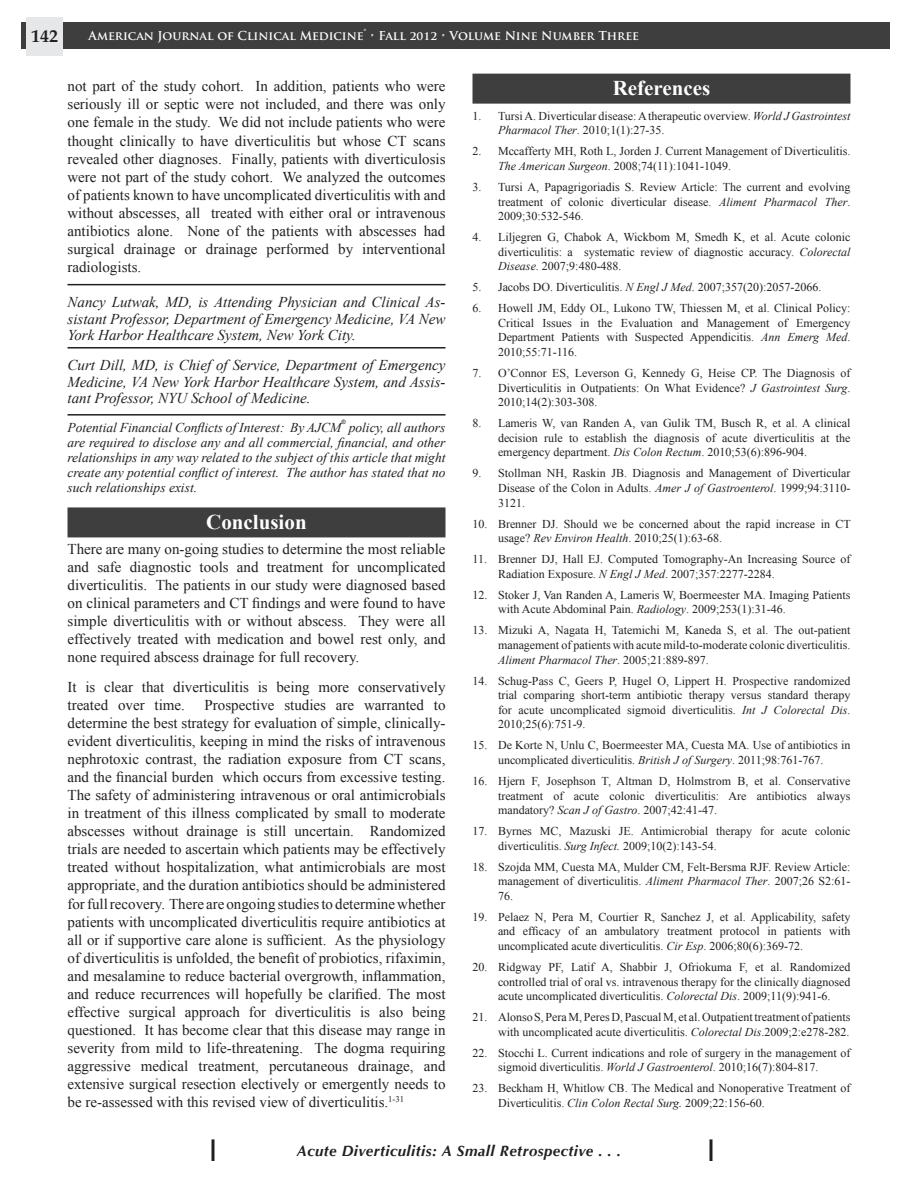
<style>
.page{position:relative;width:918px;height:1188px;background:#fff}
.page>*{position:absolute;margin:0;border:0;box-sizing:border-box;transform-origin:0 0}
.Rev_Sub_Head{font:700 21px "Times New Roman";color:#fff}
.t1{font:700 18px "Palatino";color:#231f20}
.Body_Text{font:15px/18px "Times New Roman";color:#231f20;text-align:justify}
.AUTHOR_BLURB{font:italic 15px/16.5px "Times New Roman";color:#231f20;text-align:justify}
.t2{font:italic 700 15px "Optima";letter-spacing:.03em;color:#231f20}
.Conflict_Statement{font:italic 13.5px/15px "Times New Roman";color:#231f20;text-align:justify}
.t3{font:12px/14.5px "Times New Roman";color:#231f20;text-align:justify}
.t4{font:700 12px "Trajan Pro";color:#fff}
.Conflict_Statement-2{font:6px "Arial";color:#231f20}
.s1{font-style:italic}
</style>
<div class="page">
<div style="left:21px;top:22px;width:869px;height:27px;background:#3e3e3f"></div>
<div style="left:26px;top:17px;width:37px;height:39px;background:#e6e7e9"></div>
<hr style="left:212px;top:1139px;width:2px;height:22px;background:#231f20">
<hr style="left:710px;top:1139px;width:2px;height:22px;background:#231f20">
<hr style="left:68px;top:284px;width:378px;height:1px;background:#231f20">
<hr style="left:68px;top:347px;width:378px;height:2px;background:#231f20">
<hr style="left:68px;top:414px;width:378px;height:2px;background:#231f20">
<div style="left:68px;top:507px;width:378px;height:30px;background:#3e3e3f"></div>
<div style="left:473px;top:74px;width:378px;height:30px;background:#3e3e3f"></div>
<h2 class="t1" style="left:31px;top:21px;width:28px">142</h2>
<p class="t4" style="left:89px;top:28px;width:552px">American Journal of Clinical Medicine® • Fall 2012 • Volume Nine Number Three</p>
<p class="Body_Text" style="left:68px;top:77px;width:380px">not part of the study cohort. In addition, patients who were seriously ill or septic were not included, and there was only one female in the study. We did not include patients who were thought clinically to have diverticulitis but whose CT scans revealed other diagnoses. Finally, patients with diverticulosis were not part of the study cohort. We analyzed the outcomes of patients known to have uncomplicated diverticulitis with and without abscesses, all treated with either oral or intravenous antibiotics alone. None of the patients with abscesses had surgical drainage or drainage performed by interventional radiologists.</p>
<p class="AUTHOR_BLURB" style="left:68px;top:293px;width:380px">Nancy Lutwak, MD, is Attending Physician and Clinical As&shy;sistant Professor, Department of Emergency Medicine, VA New York Harbor Healthcare System, New York City.</p>
<p class="AUTHOR_BLURB" style="left:68px;top:357px;width:379px">Curt Dill, MD, is Chief of Service, Department of Emergency Medicine, VA New York Harbor Healthcare System, and Assis&shy;tant Professor, NYU School of Medicine.</p>
<p class="Conflict_Statement" style="left:68px;top:419px;width:275px">Potential Financial Conflicts of Interest: By AJCM</p>
<p class="Conflict_Statement-2" style="left:341px;top:418px;width:6px">®</p>
<p class="Conflict_Statement" style="left:68px;top:419px;width:380px;text-indent:281px">policy, all authors are required to disclose any and all commercial, financial, and other relationships in any way related to the subject of this article that might create any potential conflict of interest. The author has stated that no such relationships exist.</p>
<p class="Rev_Sub_Head" style="left:206px;top:508px;width:102px">Conclusion</p>
<p class="Body_Text" style="left:68px;top:540px;width:380px">There are many on-going studies to determine the most reliable and safe diagnostic tools and treatment for uncomplicated diverticulitis. The patients in our study were diagnosed based on clinical parameters and CT findings and were found to have simple diverticulitis with or without abscess. They were all effectively treated with medication and bowel rest only, and none required abscess drainage for full recovery.</p>
<p class="Body_Text" style="left:68px;top:678px;width:380px">It is clear that diverticulitis is being more conservatively treated over time.</p>
<p class="Body_Text" style="left:68px;top:696px;width:380px;text-indent:137px">Prospective studies are warranted to determine the best strategy for evaluation of simple, clinically&shy;evident diverticulitis, keeping in mind the risks of intravenous nephrotoxic contrast, the radiation exposure from CT scans, and the financial burden which occurs from excessive testing.<br>The safety of administering intravenous or oral antimicrobials in treatment of this illness complicated by small to moderate abscesses without drainage is still uncertain. Randomized trials are needed to ascertain which patients may be effectively treated without hospitalization, what antimicrobials are most appropriate, and the duration antibiotics should be administered for full recovery. There are ongoing studies to determine whether patients with uncomplicated diverticulitis require antibiotics at all or if supportive care alone is sufficient. As the physiology of diverticulitis is unfolded, the benefit of probiotics, rifaximin, and mesalamine to reduce bacterial overgrowth, inflammation, and reduce recurrences will hopefully be clarified. The most effective surgical approach for diverticulitis is also being questioned. It has become clear that this disease may range in severity from mild to life-threatening. The dogma requiring aggressive medical treatment, percutaneous drainage, and extensive surgical resection electively or emergently needs to be re-assessed with this revised view of diverticulitis.<sup>1-31</sup></p>
<p class="Rev_Sub_Head" style="left:613px;top:74px;width:99px">References</p>
<p class="t3" style="left:498px;top:108px;width:354px;text-indent:-26px">1. Tursi A. Diverticular disease: A therapeutic overview. <span class="s1">World J Gastrointest<br>Pharmacol Ther</span>. 2010;1(1):27-35.</p>
<p class="t3" style="left:498px;top:144px;width:354px;text-indent:-26px">2. Mccafferty MH, Roth L, Jorden J. Current Management of Diverticulitis.<br><span class="s1">The American Surgeon</span>. 2008;74(11):1041-1049.</p>
<p class="t3" style="left:498px;top:180px;width:354px;text-indent:-26px">3. Tursi A, Papagrigoriadis S. Review Article: The current and evolving treatment of colonic diverticular disease. <span class="s1">Aliment Pharmacol Ther</span>.<br>2009;30:532-546.</p>
<p class="t3" style="left:498px;top:230px;width:354px;text-indent:-26px">4. Liljegren G, Chabok A, Wickbom M, Smedh K, et al. Acute colonic diverticulitis: a systematic review of diagnostic accuracy. <span class="s1">Colorectal Disease</span>. 2007;9:480-488.</p>
<p class="t3" style="left:473px;top:280px;width:351px">5. Jacobs DO. Diverticulitis. <span class="s1">N Engl J Med</span>. 2007;357(20):2057-2066.</p>
<p class="t3" style="left:498px;top:301px;width:354px;text-indent:-26px">6. Howell JM, Eddy OL, Lukono TW, Thiessen M, et al. Clinical Policy:<br>Critical Issues in the Evaluation and Management of Emergency Department Patients with Suspected Appendicitis. <span class="s1">Ann Emerg Med</span>.<br>2010;55:71-116.</p>
<p class="t3" style="left:498px;top:366px;width:354px;text-indent:-26px">7. O’Connor ES, Leverson G, Kennedy G, Heise CP. The Diagnosis of Diverticulitis in Outpatients: On What Evidence? <span class="s1">J Gastrointest Surg</span>.<br>2010;14(2):303-308.</p>
<p class="t3" style="left:498px;top:416px;width:354px;text-indent:-26px">8. Lameris W, van Randen A, van Gulik TM, Busch R, et al. A clinical decision rule to establish the diagnosis of acute diverticulitis at the emergency department. <span class="s1">Dis Colon Rectum</span>. 2010;53(6):896-904.</p>
<p class="t3" style="left:498px;top:466px;width:354px;text-indent:-26px">9. Stollman NH, Raskin JB. Diagnosis and Management of Diverticular Disease of the Colon in Adults. <span class="s1">Amer J of Gastroenterol</span>. 1999;94:3110- 3121.</p>
<p class="t3" style="left:498px;top:516px;width:354px;text-indent:-26px">10. Brenner DJ. Should we be concerned about the rapid increase in CT usage? <span class="s1">Rev Environ Health</span>. 2010;25(1):63-68.</p>
<p class="t3" style="left:498px;top:552px;width:354px;text-indent:-26px">11. Brenner DJ, Hall EJ. Computed Tomography-An Increasing Source of<br>Radiation Exposure. <span class="s1">N Engl J Med</span>. 2007;357:2277-2284.</p>
<p class="t3" style="left:498px;top:587px;width:354px;text-indent:-26px">12. Stoker J, Van Randen A, Lameris W, Boermeester MA. Imaging Patients with Acute Abdominal Pain. <span class="s1">Radiology</span>. 2009;253(1):31-46.</p>
<p class="t3" style="left:498px;top:623px;width:354px;text-indent:-26px">13. Mizuki A, Nagata H, Tatemichi M, Kaneda S, et al. The out-patient management of patients with acute mild-to-moderate colonic diverticulitis.<br><span class="s1">Aliment Pharmacol Ther</span>. 2005;21:889-897.</p>
<p class="t3" style="left:498px;top:673px;width:354px;text-indent:-26px">14. Schug-Pass C, Geers P, Hugel O, Lippert H. Prospective randomized trial comparing short-term antibiotic therapy versus standard therapy for acute uncomplicated sigmoid diverticulitis. <span class="s1">Int J Colorectal Dis</span>.<br>2010;25(6):751-9.</p>
<p class="t3" style="left:473px;top:738px;width:380px;text-align:center">15. De Korte N, Unlu C, Boermeester MA, Cuesta MA. Use of antibiotics in uncomplicated diverticulitis. <span class="s1">British J of Surgery</span>. 2011;98:761-767.</p>
<p class="t3" style="left:498px;top:773px;width:354px;text-indent:-26px">16. Hjern F, Josephson T, Altman D, Holmstrom B, et al. Conservative treatment of acute colonic diverticulitis: Are antibiotics always mandatory? <span class="s1">Scan J of Gastro</span>. 2007;42:41-47.</p>
<p class="t3" style="left:498px;top:824px;width:354px;text-indent:-26px">17. Byrnes MC, Mazuski JE. Antimicrobial therapy for acute colonic diverticulitis. <span class="s1">Surg Infect.</span> 2009;10(2):143-54.</p>
<p class="t3" style="left:498px;top:859px;width:354px;text-indent:-26px">18. Szojda MM, Cuesta MA, Mulder CM, Felt-Bersma RJF. Review Article: management of diverticulitis. <span class="s1">Aliment Pharmacol Ther</span>. 2007;26 S2:61- 76.</p>
<p class="t3" style="left:498px;top:909px;width:354px;text-indent:-26px">19. Pelaez N, Pera M, Courtier R, Sanchez J, et al. Applicability, safety and efficacy of an ambulatory treatment protocol in patients with uncomplicated acute diverticulitis. <span class="s1">Cir Esp</span>. 2006;80(6):369-72.</p>
<p class="t3" style="left:498px;top:960px;width:354px;text-indent:-26px">20. Ridgway PF, Latif A, Shabbir J, Ofriokuma F, et al. Randomized controlled trial of oral vs. intravenous therapy for the clinically diagnosed acute uncomplicated diverticulitis. <span class="s1">Colorectal Dis</span>. 2009;11(9):941-6.</p>
<p class="t3" style="left:473px;top:1010px;width:379px;text-align:right">21. Alonso S, Pera M, Peres D, Pascual M, et al. Outpatient treatment of patients with uncomplicated acute diverticulitis. <span class="s1">Colorectal Dis</span>.2009;2:e278-282.</p>
<p class="t3" style="left:473px;top:1045px;width:380px;text-align:center">22. Stocchi L. Current indications and role of surgery in the management of sigmoid diverticulitis. <span class="s1">World J Gastroenterol</span>. 2010;16(7):804-817.</p>
<p class="t3" style="left:498px;top:1081px;width:354px;text-indent:-26px">23. Beckham H, Whitlow CB. The Medical and Nonoperative Treatment of<br>Diverticulitis. <span class="s1">Clin Colon Rectal Surg.</span> 2009;22:156-60.</p>
<p class="t2" style="left:297px;top:1142px;width:326px">Acute Diverticulitis: A Small Retrospective . . .</p>
</div>
